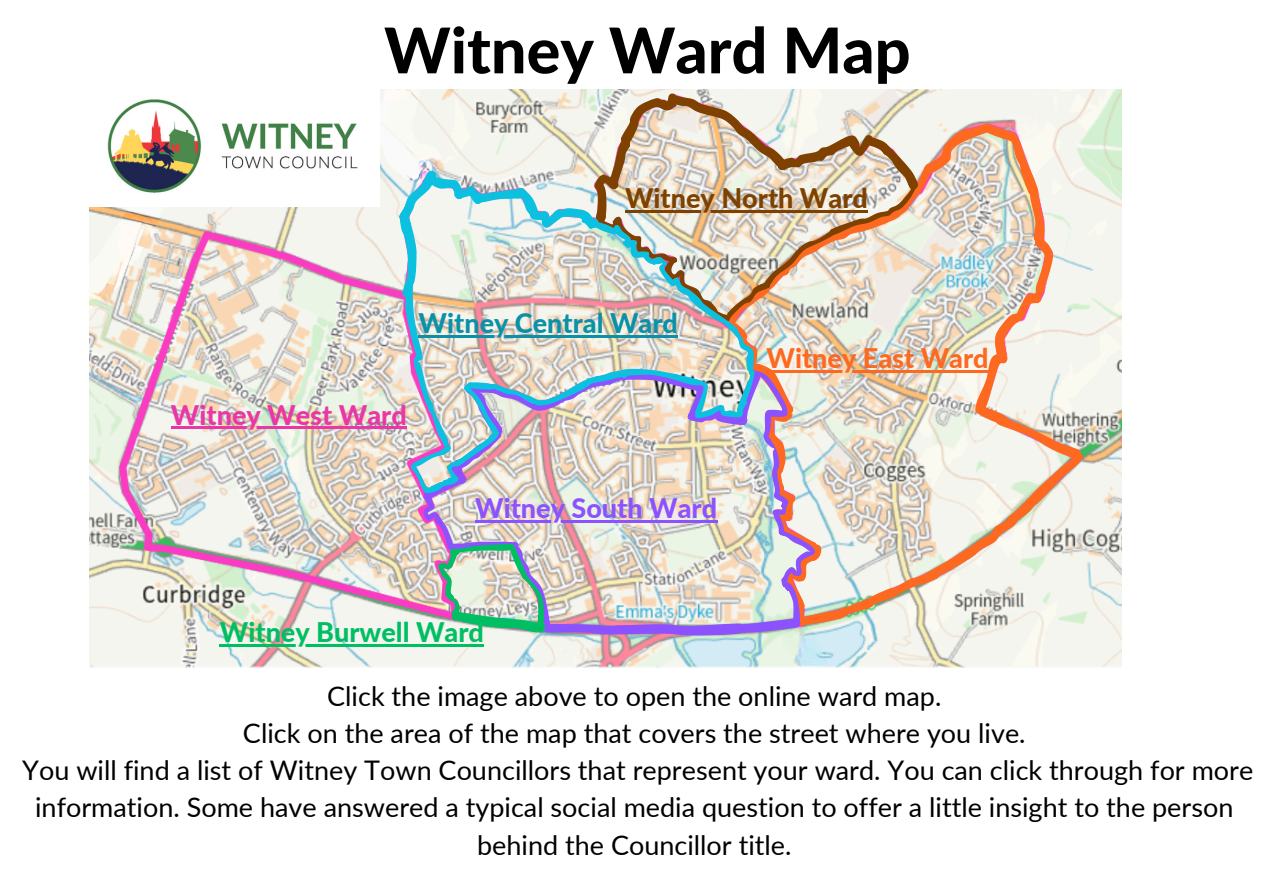
<style>
.page{position:relative;width:1263px;height:894px;background:#fff}
.page>*{position:absolute;margin:0;border:0;box-sizing:border-box;transform-origin:0 0}
.t1{font:800 63px "Lato";color:#000}
.t2{font:27px/37.2px "Lato";color:#000;text-align:center}
.t3{font:800 27px "Lato";color:#0a91a8}
.t4{font:800 27px "Lato";color:#00bf63}
.t5{font:800 27px "Lato";color:#8c52ff}
.t6{font:800 27px "Lato";color:#7e4100}
.t7{font:800 27px "Lato";color:#eb37a5}
.t8{font:800 27px "Lato";color:#fd6921}
</style>
<div class="page">
<img style="left:89px;top:89px;width:1032px;height:578px">
<img style="left:89px;top:89px;width:291px;height:118px">
<hr style="left:171px;top:426px;width:236px;height:3px;background:#eb37a5">
<hr style="left:220px;top:644px;width:264px;height:2px;background:#00bf63">
<svg style="left:399px;top:93px;width:684px;height:542px"></svg>
<h1 class="t1" style="left:384px;top:11px;width:528px">Witney Ward Map</h1>
<h2 class="t6" style="left:625px;top:182px;width:244px">Witney North Ward</h2>
<h2 class="t3" style="left:419px;top:306px;width:261px">Witney Central Ward</h2>
<h2 class="t7" style="left:171px;top:398px;width:237px">Witney West Ward</h2>
<h2 class="t5" style="left:475px;top:491px;width:243px">Witney South Ward</h2>
<h2 class="t4" style="left:220px;top:615px;width:266px">Witney Burwell Ward</h2>
<p class="t8" style="left:766px;top:341px;width:224px">Witney East Ward</p>
<p class="t2" style="left:327px;top:676px;width:616px">Click the image above to open the online ward map.</p>
<p class="t2" style="left:243px;top:713px;width:784px">Click on the area of the map that covers the street where you live.</p>
<h2 class="t2" style="left:22px;top:751px;width:1232px">You will find a list of Witney Town Councillors that represent your ward. You can click through for more information. Some have answered a typical social media question to offer a little insight to the person behind the Councillor title.</h2>
</div>
